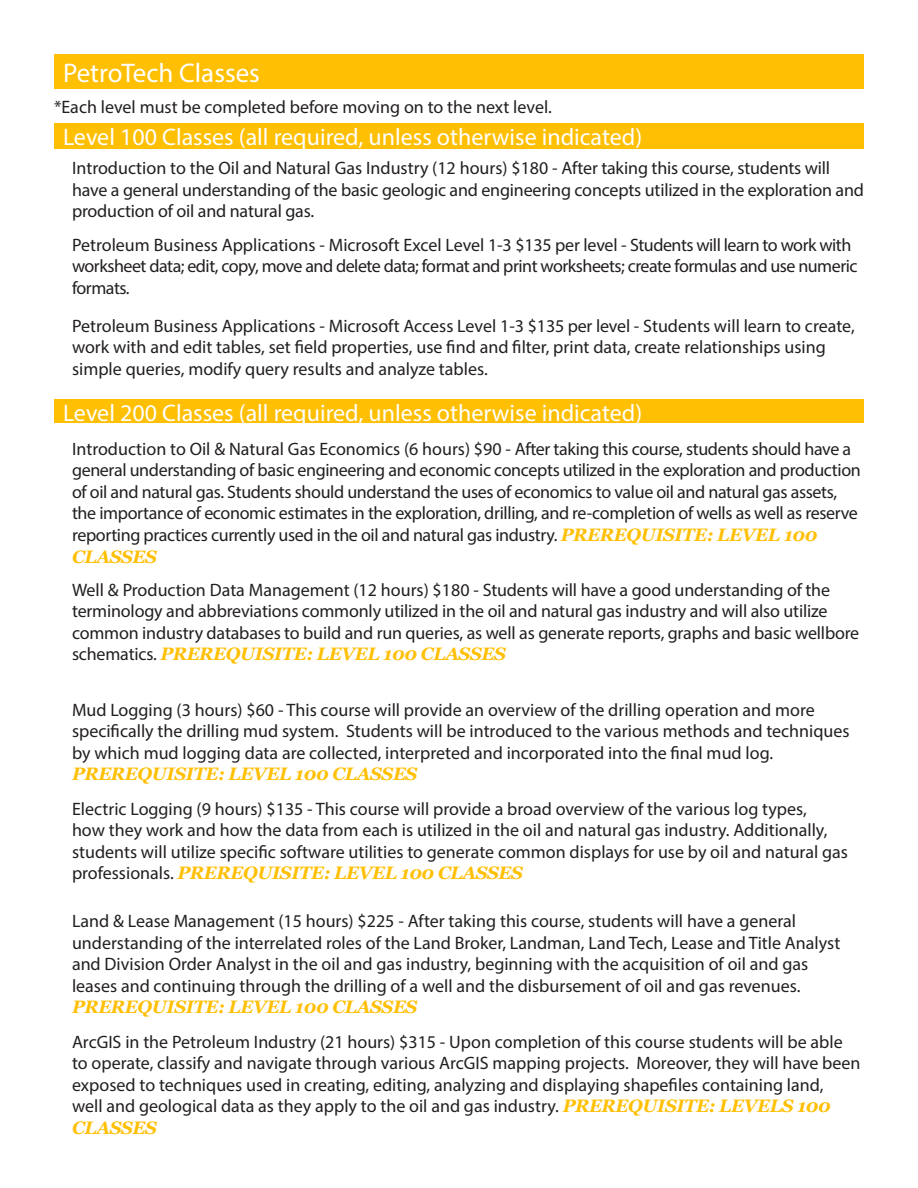
<style>
.page{position:relative;width:918px;height:1188px;background:#fff}
.page>*{position:absolute;margin:0;border:0;box-sizing:border-box;transform-origin:0 0}
.t1{font:27px "Myriad Pro";color:#fff}
.t2{font:24px "Myriad Pro";color:#fff}
.Numbered_List{font:18px/21.6px "Myriad Pro";color:#231f20}
.Numbered_List-2{font:18px/21.6px "Myriad Pro";letter-spacing:-.02em;color:#231f20}
.Numbered_List-3{font:18px/21.6px "Myriad Pro";letter-spacing:-.025em;color:#231f20}
.s1{font-family:"Georgia";font-weight:700;font-style:italic;color:#ffbf03}
</style>
<div class="page">
<div style="left:54px;top:54px;width:810px;height:35px;background:#ffbf03"></div>
<div style="left:54px;top:123px;width:810px;height:25px;background:#ffbf03"></div>
<div style="left:54px;top:400px;width:810px;height:23px;background:#ffbf03"></div>
<p class="t1" style="left:63px;top:56px;width:198px">PetroTech Classes</p>
<p class="Numbered_List" style="left:54px;top:95px;width:499px">*Each level must be completed before moving on to the next level.</p>
<p class="t2" style="left:63px;top:122px;width:581px">Level 100 Classes (all required, unless otherwise indicated)</p>
<p class="Numbered_List" style="left:72px;top:157px;width:794px">Introduction to the Oil and Natural Gas Industry (12 hours) $180 - After taking this course, students will have a general understanding of the basic geologic and engineering concepts utilized in the exploration and production of oil and natural gas.</p>
<p class="Numbered_List-3" style="left:72px;top:233px;width:787px">Petroleum Business Applications - Microsoft Excel Level 1-3 $135 per level - Students will learn to work with worksheet data; edit, copy, move and delete data; format and print worksheets; create formulas and use numeric formats.</p>
<p class="Numbered_List" style="left:72px;top:314px;width:784px">Petroleum Business Applications - Microsoft Access Level 1-3 $135 per level - Students will learn to create, work with and edit tables, set field properties, use find and filter, print data, create relationships using simple queries, modify query results and analyze tables.</p>
<p class="t2" style="left:63px;top:398px;width:581px">Level 200 Classes (all required, unless otherwise indicated)</p>
<p class="Numbered_List-2" style="left:72px;top:437px;width:790px">Introduction to Oil &amp; Natural Gas Economics (6 hours) $90 - After taking this course, students should have a general understanding of basic engineering and economic concepts utilized in the exploration and production of oil and natural gas. Students should understand the uses of economics to value oil and natural gas assets, the importance of economic estimates in the exploration, drilling, and re-completion of wells as well as reserve reporting practices currently used in the oil and natural gas industry. <span class="s1">PREREQUISITE: LEVEL 100<br>CLASSES</span></p>
<p class="Numbered_List" style="left:72px;top:578px;width:789px">Well &amp; Production Data Management (12 hours) $180 - Students will have a good understanding of the terminology and abbreviations commonly utilized in the oil and natural gas industry and will also utilize common industry databases to build and run queries, as well as generate reports, graphs and basic wellbore schematics. <span class="s1">PREREQUISITE: LEVEL 100 CLASSES</span></p>
<p class="Numbered_List" style="left:72px;top:698px;width:779px">Mud Logging (3 hours) $60 - This course will provide an overview of the drilling operation and more specifically the drilling mud system. Students will be introduced to the various methods and techniques by which mud logging data are collected, interpreted and incorporated into the final mud log.<br><span class="s1">PREREQUISITE: LEVEL 100 CLASSES</span></p>
<p class="Numbered_List" style="left:72px;top:797px;width:777px">Electric Logging (9 hours) $135 - This course will provide a broad overview of the various log types,<br>how they work and how the data from each is utilized in the oil and natural gas industry. Additionally, students will utilize specific software utilities to generate common displays for use by oil and natural gas professionals. <span class="s1">PREREQUISITE: LEVEL 100 CLASSES</span></p>
<p class="Numbered_List" style="left:72px;top:910px;width:770px">Land &amp; Lease Management (15 hours) $225 - After taking this course, students will have a general understanding of the interrelated roles of the Land Broker, Landman, Land Tech, Lease and Title Analyst and Division Order Analyst in the oil and gas industry, beginning with the acquisition of oil and gas leases and continuing through the drilling of a well and the disbursement of oil and gas revenues.<br><span class="s1">PREREQUISITE: LEVEL 100 CLASSES</span></p>
<p class="Numbered_List" style="left:72px;top:1030px;width:790px">ArcGIS in the Petroleum Industry (21 hours) $315 - Upon completion of this course students will be able to operate, classify and navigate through various ArcGIS mapping projects. Moreover, they will have been exposed to techniques used in creating, editing, analyzing and displaying shapefiles containing land,<br>well and geological data as they apply to the oil and gas industry. <span class="s1">PREREQUISITE: LEVELS 100<br>CLASSES</span></p>
</div>
